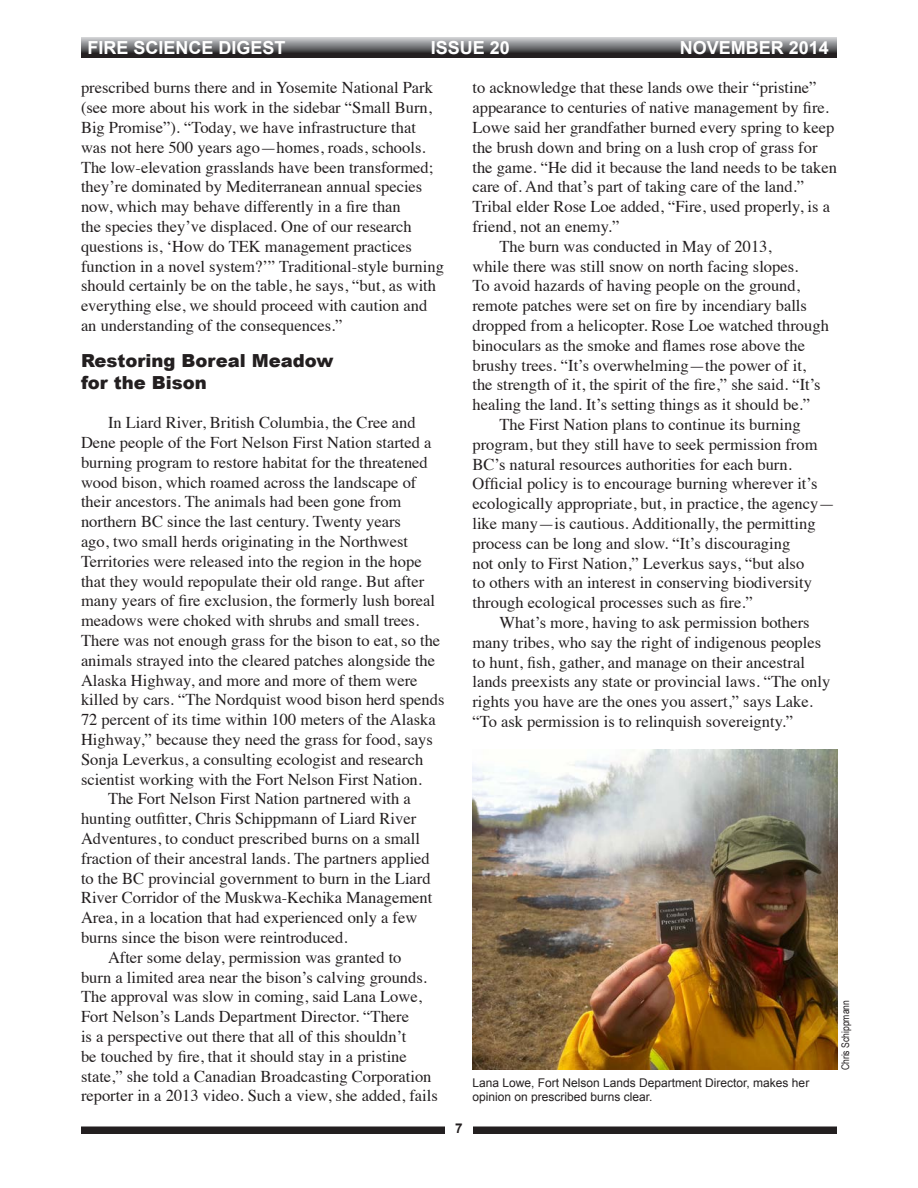
<style>
.page{position:relative;width:918px;height:1188px;background:#fff}
.page>*{position:absolute;margin:0;border:0;box-sizing:border-box;transform-origin:0 0}
.t1{font:700 18px "Arial";color:#fff}
.t2{font:900 18px/21.6px "Arial";color:#231f20}
.t3{font:16.5px/19.8px "Times";color:#231f20}
.t4{font:700 13.5px "Arial";color:#231f20}
.t5{font:12px/14.4px "Arial";color:#231f20}
.t6{font:10.5px "Arial Narrow";color:#231f20}
</style>
<div class="page">
<div style="left:81px;top:1126px;width:756px;height:8px;background:#231f20"></div>
<div style="left:446px;top:1116px;width:27px;height:32px;background:#fff"></div>
<svg style="left:81px;top:38px;width:756px;height:20px;background:#68686a"></svg>
<img style="left:473px;top:749px;width:364px;height:321px">
<p class="t1" style="left:88px;top:35px;width:200px">FIRE SCIENCE DIGEST</p>
<p class="t1" style="left:431px;top:35px;width:81px">ISSUE 20</p>
<p class="t1" style="left:680px;top:35px;width:151px">NOVEMBER 2014</p>
<p class="t3" style="left:81px;top:77px;width:364px">prescribed burns there and in Yosemite National Park (see more about his work in the sidebar “Small Burn, Big Promise”). “Today, we have infrastructure that was not here 500 years ago—homes, roads, schools.<br>The low-elevation grasslands have been transformed; they’re dominated by Mediterranean annual species now, which may behave differently in a fire than<br>the species they’ve displaced. One of our research questions is, ‘How do TEK management practices function in a novel system?’” Traditional-style burning should certainly be on the table, he says, “but, as with everything else, we should proceed with caution and an understanding of the consequences.”</p>
<p class="t3" style="left:472px;top:77px;width:366px">to acknowledge that these lands owe their “pristine” appearance to centuries of native management by fire.<br>Lowe said her grandfather burned every spring to keep the brush down and bring on a lush crop of grass for the game. “He did it because the land needs to be taken care of. And that’s part of taking care of the land.” Tribal elder Rose Loe added, “Fire, used properly, is a friend, not an enemy.”</p>
<p class="t3" style="left:472px;top:235px;width:358px;text-indent:27px">The burn was conducted in May of 2013,<br>while there was still snow on north facing slopes.<br>To avoid hazards of having people on the ground, remote patches were set on fire by incendiary balls dropped from a helicopter. Rose Loe watched through binoculars as the smoke and flames rose above the brushy trees. “It’s overwhelming—the power of it, the strength of it, the spirit of the fire,” she said. “It’s healing the land. It’s setting things as it should be.”</p>
<p class="t3" style="left:472px;top:413px;width:364px;text-indent:27px">The First Nation plans to continue its burning program, but they still have to seek permission from BC’s natural resources authorities for each burn.<br>Official policy is to encourage burning wherever it’s ecologically appropriate, but, in practice, the agency— like many—is cautious. Additionally, the permitting process can be long and slow. “It’s discouraging<br>not only to First Nation,” Leverkus says, “but also<br>to others with an interest in conserving biodiversity through ecological processes such as fire.”</p>
<p class="t3" style="left:472px;top:611px;width:359px;text-indent:27px">What’s more, having to ask permission bothers many tribes, who say the right of indigenous peoples to hunt, fish, gather, and manage on their ancestral lands preexists any state or provincial laws. “The only rights you have are the ones you assert,” says Lake. “To ask permission is to relinquish sovereignty.”</p>
<p class="t2" style="left:81px;top:349px;width:254px">Restoring Boreal Meadow for the Bison</p>
<p class="t3" style="left:81px;top:411px;width:365px;text-indent:27px">In Liard River, British Columbia, the Cree and Dene people of the Fort Nelson First Nation started a burning program to restore habitat for the threatened wood bison, which roamed across the landscape of their ancestors. The animals had been gone from northern BC since the last century. Twenty years<br>ago, two small herds originating in the Northwest Territories were released into the region in the hope that they would repopulate their old range. But after many years of fire exclusion, the formerly lush boreal meadows were choked with shrubs and small trees.<br>There was not enough grass for the bison to eat, so the animals strayed into the cleared patches alongside the Alaska Highway, and more and more of them were killed by cars. “The Nordquist wood bison herd spends 72 percent of its time within 100 meters of the Alaska Highway,” because they need the grass for food, says Sonja Leverkus, a consulting ecologist and research scientist working with the Fort Nelson First Nation.</p>
<p class="t3" style="left:81px;top:787px;width:353px;text-indent:27px">The Fort Nelson First Nation partnered with a hunting outfitter, Chris Schippmann of Liard River Adventures, to conduct prescribed burns on a small fraction of their ancestral lands. The partners applied to the BC provincial government to burn in the Liard River Corridor of the Muskwa-Kechika Management Area, in a location that had experienced only a few burns since the bison were reintroduced.</p>
<p class="t3" style="left:81px;top:946px;width:358px;text-indent:27px">After some delay, permission was granted to<br>burn a limited area near the bison’s calving grounds.<br>The approval was slow in coming, said Lana Lowe, Fort Nelson’s Lands Department Director. “There<br>is a perspective out there that all of this shouldn’t<br>be touched by fire, that it should stay in a pristine state,” she told a Canadian Broadcasting Corporation reporter in a 2013 video. Such a view, she added, fails</p>
<p class="t6" style="left:838px;top:1070px;width:72px;rotate:-90deg">Chris Schippmann</p>
<p class="t5" style="left:472px;top:1075px;width:338px">Lana Lowe, Fort Nelson Lands Department Director, makes her opinion on prescribed burns clear.</p>
<p class="t4" style="left:455px;top:1120px;width:9px">7</p>
</div>
